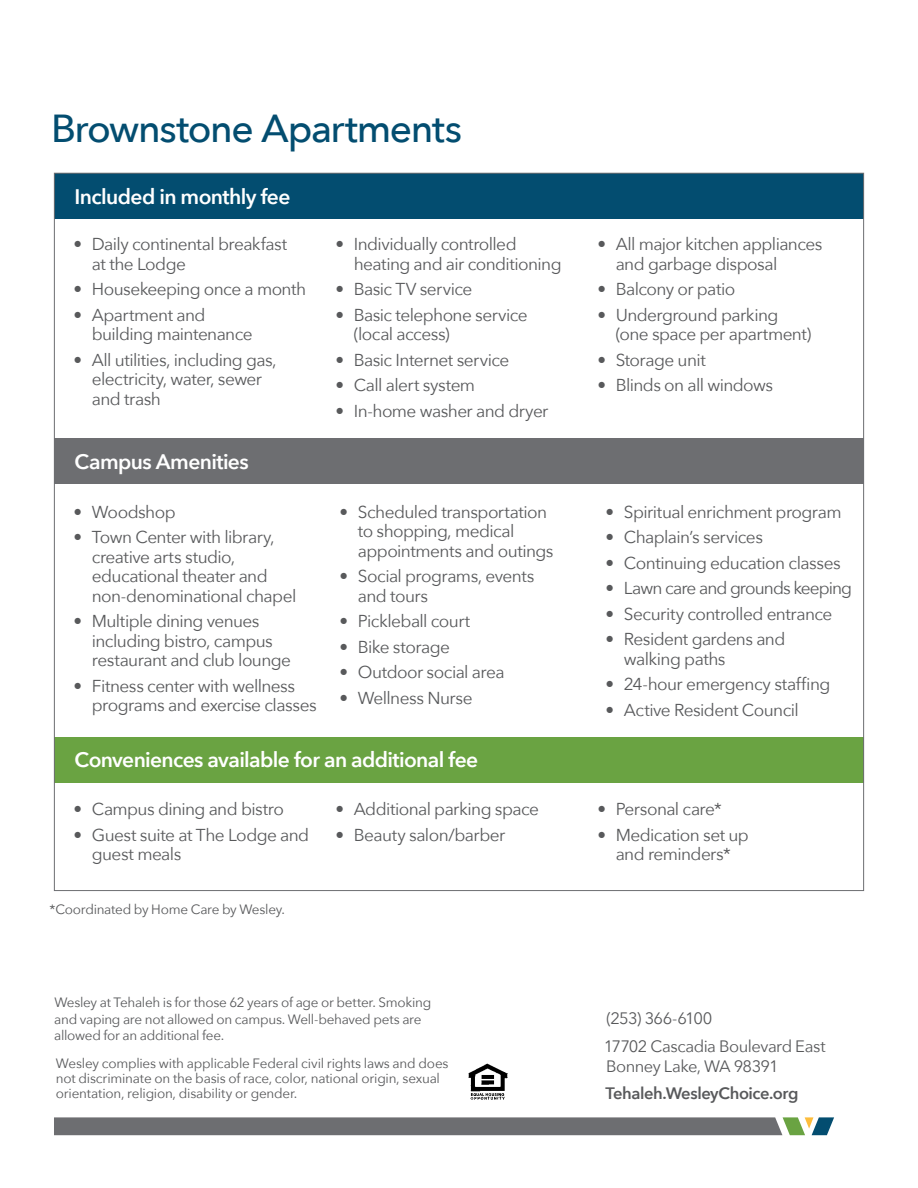
<style>
.page{position:relative;width:918px;height:1188px;background:#fff}
.page>*{position:absolute;margin:0;border:0;box-sizing:border-box;transform-origin:0 0}
.t1{font:500 39px "Avenir Next";letter-spacing:-.035em;color:#034d70}
.t2{font:600 21px "Avenir Next";letter-spacing:-.03em;color:#fff}
.t3{font:17.25px/19.5px "Avenir Next";letter-spacing:-.035em;color:#58595b}
.t4{font:17.25px "Avenir Next";letter-spacing:-.055em;color:#58595b}
.t5{font:16.5px/27.8px "Avenir Next";letter-spacing:-.035em;color:#58595b}
.t6{font:600 16.5px "Avenir Next";letter-spacing:-.025em;color:#58595b}
.t7{font:13.5px/15px "Avenir Next";letter-spacing:-.02em;color:#58595b}
</style>
<div class="page">
<div style="left:54px;top:173px;width:810px;height:46px;background:#034d70"></div>
<div style="left:54px;top:438px;width:810px;height:46px;background:#6d6e71"></div>
<div style="left:54px;top:738px;width:810px;height:45px;background:#6aa342"></div>
<svg style="left:54px;top:1117px;width:780px;height:18px;background:#727576"></svg>
<img style="left:469px;top:1063px;width:39px;height:37px">
<h1 class="t1" style="left:51px;top:95px;width:413px">Brownstone Apartments</h1>
<p class="t2" style="left:75px;top:179px;width:217px">Included in monthly fee</p>
<p class="t3" style="left:92px;top:234px;width:197px;text-indent:-18px">• Daily continental breakfast at the Lodge</p>
<p class="t3" style="left:74px;top:279px;width:234px">• Housekeeping once a month</p>
<p class="t3" style="left:92px;top:304px;width:162px;text-indent:-18px">• Apartment and building maintenance</p>
<p class="t3" style="left:92px;top:349px;width:186px;text-indent:-18px">• All utilities, including gas, electricity, water, sewer and trash</p>
<p class="t2" style="left:75px;top:444px;width:176px">Campus Amenities</p>
<p class="t3" style="left:74px;top:501px;width:104px">• Woodshop</p>
<p class="t3" style="left:92px;top:527px;width:206px;text-indent:-18px">• Town Center with library, creative arts studio, educational theater and non-denominational chapel</p>
<p class="t3" style="left:92px;top:611px;width:201px;text-indent:-18px">• Multiple dining venues including bistro, campus restaurant and club lounge</p>
<p class="t3" style="left:92px;top:675px;width:226px;text-indent:-18px">• Fitness center with wellness programs and exercise classes</p>
<p class="t3" style="left:354px;top:234px;width:209px;text-indent:-18px">• Individually controlled heating and air conditioning</p>
<p class="t3" style="left:335px;top:279px;width:138px">• Basic TV service</p>
<p class="t3" style="left:354px;top:304px;width:176px;text-indent:-18px">• Basic telephone service (local access)</p>
<p class="t3" style="left:335px;top:349px;width:175px">• Basic Internet service</p>
<p class="t3" style="left:335px;top:375px;width:141px">• Call alert system</p>
<p class="t3" style="left:335px;top:400px;width:215px">• In-home washer and dryer</p>
<p class="t3" style="left:358px;top:501px;width:197px;text-indent:-18px">• Scheduled transportation to shopping, medical appointments and outings</p>
<p class="t3" style="left:358px;top:566px;width:178px;text-indent:-18px">• Social programs, events and tours</p>
<p class="t3" style="left:340px;top:611px;width:132px">• Pickleball court</p>
<p class="t3" style="left:340px;top:636px;width:112px">• Bike storage</p>
<p class="t3" style="left:340px;top:662px;width:167px">• Outdoor social area</p>
<p class="t3" style="left:340px;top:687px;width:135px">• Wellness Nurse</p>
<p class="t2" style="left:75px;top:741px;width:405px">Conveniences available for an additional fee</p>
<p class="t3" style="left:74px;top:799px;width:212px">• Campus dining and bistro</p>
<p class="t3" style="left:92px;top:825px;width:219px;text-indent:-18px">• Guest suite at The Lodge and guest meals</p>
<p class="t7" style="left:50px;top:901px;width:237px">*Coordinated by Home Care by Wesley.</p>
<p class="t3" style="left:335px;top:799px;width:205px">• Additional parking space</p>
<p class="t3" style="left:335px;top:824px;width:171px">• Beauty salon/barber</p>
<p class="t7" style="left:54px;top:994px;width:379px;line-height:16.5px">Wesley at Tehaleh is for those 62 years of age or better. Smoking and vaping are not allowed on campus. Well-behaved pets are allowed for an additional fee.</p>
<p class="t7" style="left:56px;top:1055px;width:394px">Wesley complies with applicable Federal civil rights laws and does not discriminate on the basis of race, color, national origin, sexual orientation, religion, disability or gender.</p>
<p class="t3" style="left:616px;top:234px;width:208px;text-indent:-18px">• All major kitchen appliances and garbage disposal</p>
<p class="t3" style="left:597px;top:279px;width:139px">• Balcony or patio</p>
<p class="t3" style="left:616px;top:304px;width:197px;text-indent:-18px">• Underground parking (one space per apartment)</p>
<p class="t3" style="left:597px;top:349px;width:110px">• Storage unit</p>
<p class="t3" style="left:597px;top:375px;width:177px">• Blinds on all windows</p>
<p class="t3" style="left:606px;top:501px;width:238px">• Spiritual enrichment program</p>
<p class="t3" style="left:606px;top:527px;width:159px">• Chaplain’s services</p>
<p class="t3" style="left:606px;top:552px;width:237px">• Continuing education classes</p>
<p class="t4" style="left:606px;top:574px;width:248px">• Lawn care and grounds keeping</p>
<p class="t3" style="left:606px;top:603px;width:228px">• Security controlled entrance</p>
<p class="t3" style="left:624px;top:629px;width:163px;text-indent:-18px">• Resident gardens and walking paths</p>
<p class="t3" style="left:606px;top:674px;width:226px">• 24-hour emergency staffing</p>
<p class="t3" style="left:606px;top:699px;width:195px">• Active Resident Council</p>
<p class="t3" style="left:597px;top:799px;width:126px">• Personal care*</p>
<p class="t3" style="left:597px;top:824px;width:153px;text-align:center">• Medication set up and reminders*</p>
<p class="t5" style="left:604px;top:1004px;width:223px">(253) 366-6100<br>17702 Cascadia Boulevard East</p>
<p class="t5" style="left:606px;top:1051px;width:174px">Bonney Lake, WA 98391</p>
<p class="t6" style="left:605px;top:1079px;width:195px">Tehaleh.WesleyChoice.org</p>
</div>
